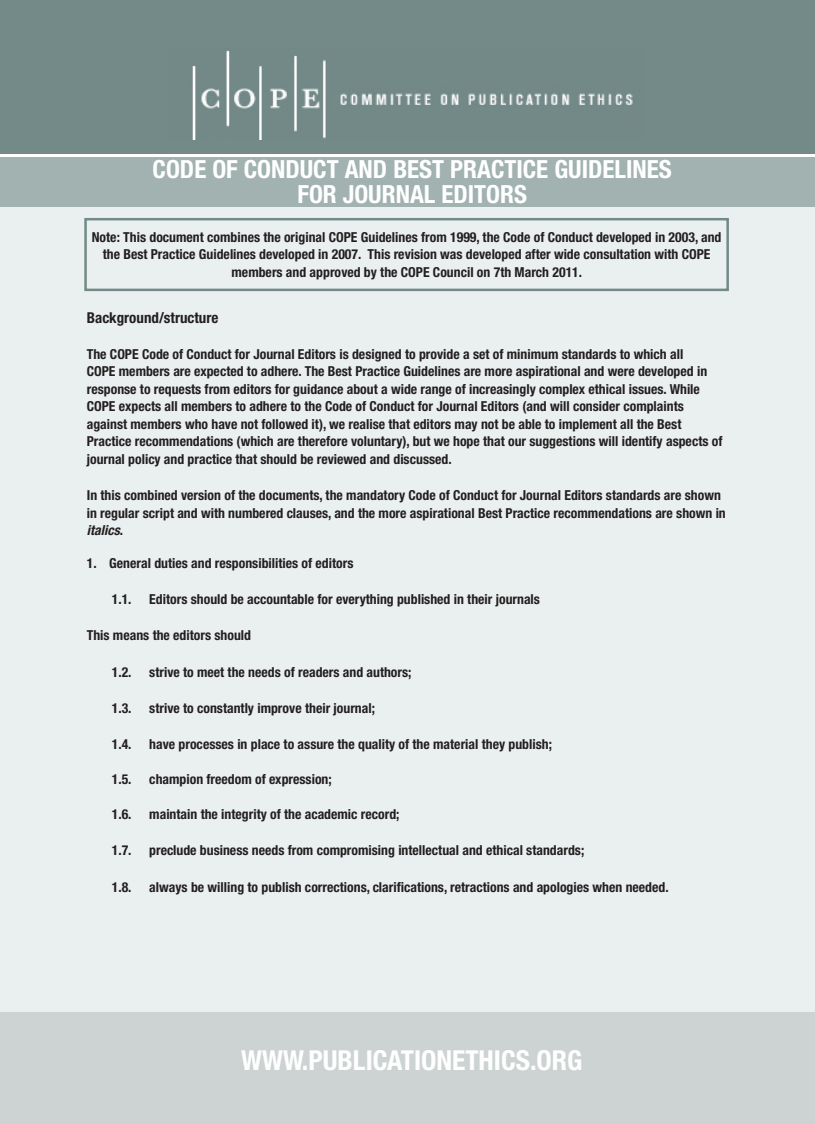
<style>
.page{position:relative;width:815px;height:1124px;background:#fff}
.page>*{position:absolute;margin:0;border:0;box-sizing:border-box;transform-origin:0 0}
.t1{font:700 condensed 27.5px "Helvetica Neue LT Std";color:#fff}
.t2{font:700 condensed 25px "Helvetica Neue LT Std";color:#fff}
.t3{font:700 condensed 15px "Helvetica Neue LT Std";color:#231f20}
.Text{font:700 condensed 13.75px/17.5px "Helvetica Neue LT Std";color:#231f20}
.Numbered_list{font:700 condensed 13.75px "Helvetica Neue LT Std";color:#231f20}
.s1{font-style:italic}
</style>
<div class="page">
<div style="left:0;top:0;width:815px;height:153px;background:#738a88"></div>
<div style="left:0;top:157px;width:815px;height:50px;background:#a1b2b0"></div>
<div style="left:0;top:1012px;width:814px;height:111px;background:#cdd3d2"></div>
<div style="left:0;top:207px;width:815px;height:804px;background:#eaf0ef"></div>
<img style="left:192px;top:50px;width:441px;height:89px">
<svg style="left:84px;top:218px;width:645px;height:74px"></svg>
<p class="t2" style="left:153px;top:154px;width:521px">CODE OF CONDUCT AND BEST PRACTICE GUIDELINES</p>
<p class="t2" style="left:297px;top:179px;width:231px">FOR JOURNAL EDITORS</p>
<p class="Text" style="left:92px;top:228px;width:631px;text-align:center">Note: This document combines the original COPE Guidelines from 1999, the Code of Conduct developed in 2003, and the Best Practice Guidelines developed in 2007. This revision was developed after wide consultation with COPE members and approved by the COPE Council on 7th March 2011.</p>
<p class="t3" style="left:87px;top:308px;width:133px">Background/structure</p>
<p class="Text" style="left:87px;top:345px;width:637px">The COPE Code of Conduct for Journal Editors is designed to provide a set of minimum standards to which all<br>COPE members are expected to adhere. The Best Practice Guidelines are more aspirational and were developed in response to requests from editors for guidance about a wide range of increasingly complex ethical issues. While COPE expects all members to adhere to the Code of Conduct for Journal Editors (and will consider complaints against members who have not followed it), we realise that editors may not be able to implement all the Best Practice recommendations (which are therefore voluntary), but we hope that our suggestions will identify aspects of journal policy and practice that should be reviewed and discussed.</p>
<p class="Text" style="left:87px;top:486px;width:641px">In this combined version of the documents, the mandatory Code of Conduct for Journal Editors standards are shown in regular script and with numbered clauses, and the more aspirational Best Practice recommendations are shown in <span class="s1">italics</span>.</p>
<p class="Numbered_list" style="left:87px;top:554px;width:268px">1. General duties and responsibilities of editors</p>
<p class="Text" style="left:112px;top:590px;width:21px">1.1.</p>
<p class="Text" style="left:149px;top:590px;width:392px">Editors should be accountable for everything published in their journals</p>
<p class="Text" style="left:87px;top:626px;width:166px">This means the editors should</p>
<p class="Text" style="left:112px;top:662px;width:21px">1.2.</p>
<p class="Text" style="left:149px;top:662px;width:264px">strive to meet the needs of readers and authors;</p>
<p class="Text" style="left:112px;top:699px;width:21px">1.3.</p>
<p class="Text" style="left:149px;top:699px;width:227px">strive to constantly improve their journal;</p>
<p class="Text" style="left:112px;top:735px;width:21px">1.4.</p>
<p class="Text" style="left:149px;top:735px;width:404px">have processes in place to assure the quality of the material they publish;</p>
<p class="Text" style="left:112px;top:770px;width:21px">1.5.</p>
<p class="Text" style="left:149px;top:770px;width:184px">champion freedom of expression;</p>
<p class="Text" style="left:112px;top:805px;width:21px">1.6.</p>
<p class="Text" style="left:149px;top:805px;width:252px">maintain the integrity of the academic record;</p>
<p class="Text" style="left:112px;top:841px;width:21px">1.7.</p>
<p class="Text" style="left:149px;top:841px;width:436px">preclude business needs from compromising intellectual and ethical standards;</p>
<p class="Text" style="left:112px;top:877px;width:21px">1.8.</p>
<p class="Text" style="left:149px;top:877px;width:521px">always be willing to publish corrections, clarifications, retractions and apologies when needed.</p>
<p class="t1" style="left:241px;top:1043px;width:343px">WWW.PUBLICATIONETHICS.ORG</p>
</div>
